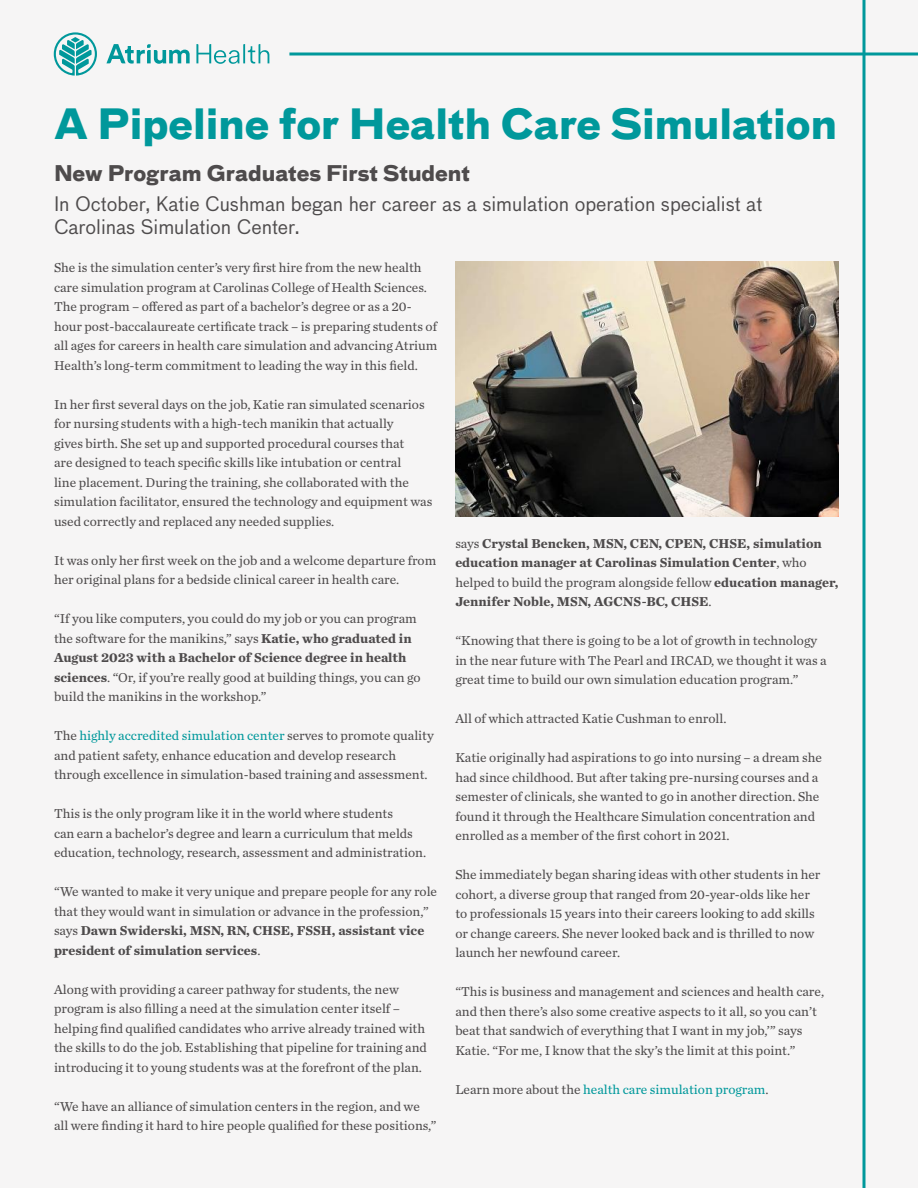
<style>
.page{position:relative;width:918px;height:1188px;background:#f6f5f5}
.page>*{position:absolute;margin:0;border:0;box-sizing:border-box;transform-origin:0 0}
.t1{font:700 40.5px "Bau Pro";color:#00989b}
.t2{font:700 21px "Bau Pro";color:#4e4b4c}
.t3{font:19.5px/22.5px "Bau Pro";color:#4e4b4c}
.t4{font:13.5px/19.5px "Chronicle Text G2";color:#4e4b4c}
.t5{font:700 13.5px/19.5px "Chronicle Text G2";color:#4e4b4c}
.t6{font:13.5px "Chronicle Text G2";color:#00989b}
.s1{font-weight:700}
.s2{color:#00989b}
.s3{font-weight:400}
.s4{color:#4e4b4c}
</style>
<div class="page">
<img style="left:455px;top:262px;width:384px;height:255px">
<svg style="left:54px;top:32px;width:215px;height:44px"></svg>
<svg style="left:289px;top:52px;width:629px;height:4px;background:#3dafb1"></svg>
<svg style="left:862px;top:0;width:4px;height:1188px;background:#3caeb0"></svg>
<h1 class="t1" style="left:54px;top:89px;width:785px">A Pipeline for Health Care Simulation</h1>
<h2 class="t2" style="left:54px;top:155px;width:418px">New Program Graduates First Student</h2>
<h3 class="t3" style="left:54px;top:192px;width:710px">In October, Katie Cushman began her career as a simulation operation specialist at<br>Carolinas Simulation Center.</h3>
<p class="t4" style="left:54px;top:257px;width:385px">She is the simulation center’s very first hire from the new health care simulation program at Carolinas College of Health Sciences.<br>The program – offered as part of a bachelor’s degree or as a 20- hour post-baccalaureate certificate track – is preparing students of all ages for careers in health care simulation and advancing Atrium Health’s long-term commitment to leading the way in this field.</p>
<p class="t4" style="left:54px;top:394px;width:380px">In her first several days on the job, Katie ran simulated scenarios for nursing students with a high-tech manikin that actually<br>gives birth. She set up and supported procedural courses that<br>are designed to teach specific skills like intubation or central<br>line placement. During the training, she collaborated with the simulation facilitator, ensured the technology and equipment was used correctly and replaced any needed supplies.</p>
<p class="t4" style="left:54px;top:550px;width:384px">It was only her first week on the job and a welcome departure from her original plans for a bedside clinical career in health care.</p>
<p class="t4" style="left:54px;top:608px;width:368px">“If you like computers, you could do my job or you can program the software for the manikins,” says <span class="s1">Katie, who graduated in August 2023 with a Bachelor of Science degree in health sciences</span>. “Or, if you’re really good at building things, you can go build the manikins in the workshop.”</p>
<p class="t4" style="left:54px;top:725px;width:381px">The <span class="s2">highly accredited simulation center</span> serves to promote quality and patient safety, enhance education and develop research through excellence in simulation-based training and assessment.</p>
<p class="t4" style="left:54px;top:803px;width:374px">This is the only program like it in the world where students<br>can earn a bachelor’s degree and learn a curriculum that melds education, technology, research, assessment and administration.</p>
<p class="t4" style="left:54px;top:881px;width:385px">“We wanted to make it very unique and prepare people for any role that they would want in simulation or advance in the profession,” says <span class="s1">Dawn Swiderski, MSN, RN, CHSE, FSSH, assistant vice president of simulation services</span>.</p>
<p class="t4" style="left:54px;top:979px;width:374px">Along with providing a career pathway for students, the new program is also filling a need at the simulation center itself – helping find qualified candidates who arrive already trained with the skills to do the job. Establishing that pipeline for training and introducing it to young students was at the forefront of the plan.</p>
<p class="t4" style="left:54px;top:1096px;width:384px">“We have an alliance of simulation centers in the region, and we all were finding it hard to hire people qualified for these positions,”</p>
<p class="t5" style="left:455px;top:532px;width:385px"><span class="s3">says</span> Crystal Bencken, MSN, CEN, CPEN, CHSE, simulation education manager at Carolinas Simulation Center<span class="s3">, who helped to build the program alongside fellow</span> education manager, Jennifer Noble, MSN, AGCNS-BC, CHSE<span class="s3">.</span></p>
<p class="t4" style="left:455px;top:630px;width:373px">“Knowing that there is going to be a lot of growth in technology in the near future with The Pearl and IRCAD, we thought it was a great time to build our own simulation education program.”</p>
<p class="t4" style="left:455px;top:708px;width:273px">All of which attracted Katie Cushman to enroll.</p>
<p class="t4" style="left:455px;top:747px;width:368px">Katie originally had aspirations to go into nursing – a dream she had since childhood. But after taking pre-nursing courses and a semester of clinicals, she wanted to go in another direction. She found it through the Healthcare Simulation concentration and enrolled as a member of the first cohort in 2021.</p>
<p class="t4" style="left:455px;top:864px;width:367px">She immediately began sharing ideas with other students in her cohort, a diverse group that ranged from 20-year-olds like her to professionals 15 years into their careers looking to add skills or change careers. She never looked back and is thrilled to now launch her newfound career.</p>
<p class="t4" style="left:455px;top:981px;width:370px">“This is business and management and sciences and health care, and then there’s also some creative aspects to it all, so you can’t beat that sandwich of everything that I want in my job,’” says Katie. “For me, I know that the sky’s the limit at this point.”</p>
<p class="t6" style="left:455px;top:1079px;width:315px"><span class="s4">Learn more about the</span> health care simulation program<span class="s4">.</span></p>
</div>
